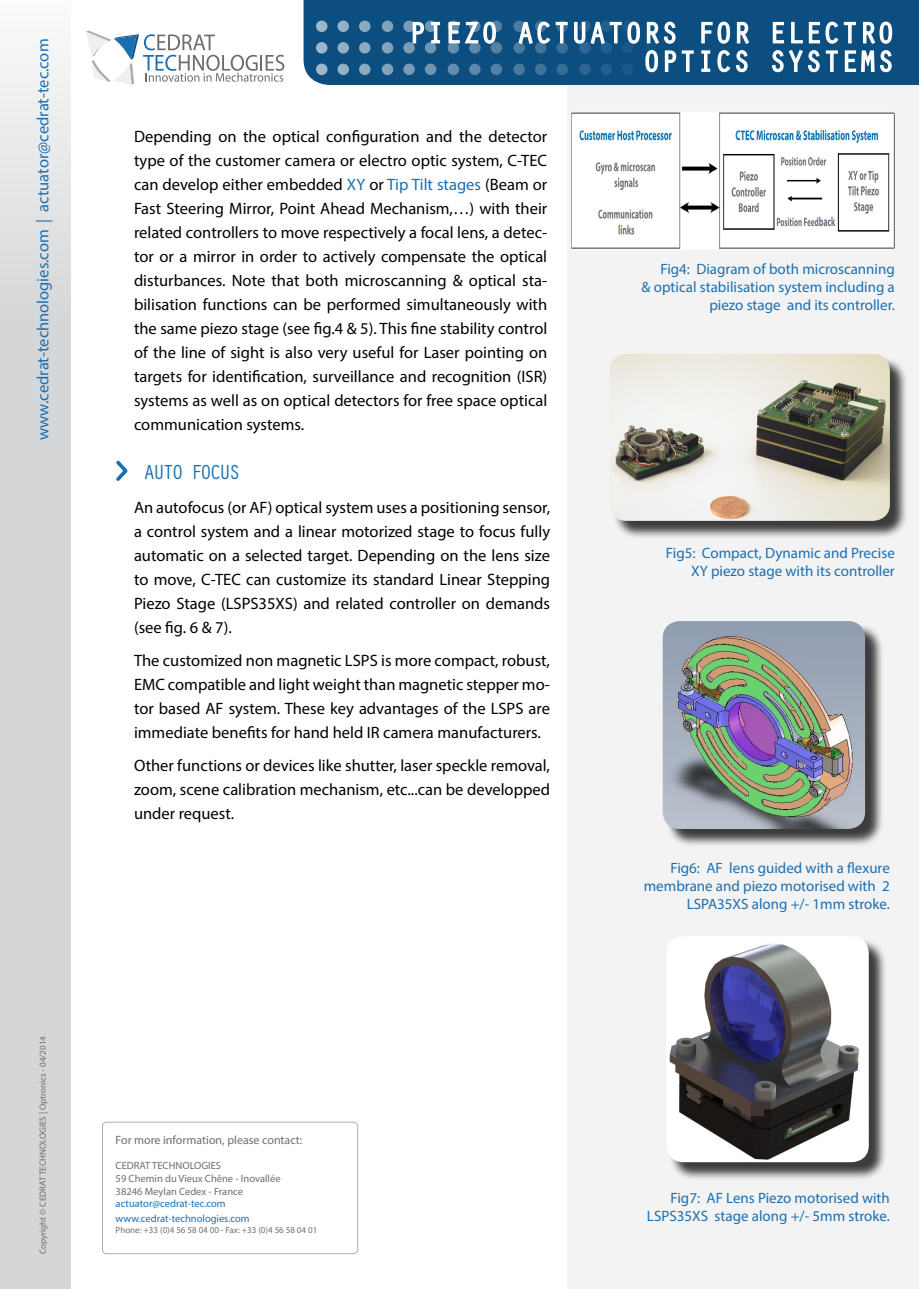
<style>
.page{position:relative;width:919px;height:1289px;background:#fff}
.page>*{position:absolute;margin:0;border:0;box-sizing:border-box;transform-origin:0 0}
.t1{font:30px/28.5px "Orator Std";color:#fff;text-align:right}
.t2{font:21px "Orator Std";letter-spacing:-.15em;color:#1a6fb2}
.t3{font:16.5px/24px "Myriad Pro";color:#000;text-align:justify}
.t4{font:16.5px "Myriad Pro";color:#1a6fb2}
.t5{font:15px/18px "Myriad Pro";color:#1a6fb2;text-align:right}
.t6{font:12px "Myriad Pro";color:#6d6e71}
.t7{font:10.5px/12.6px "Myriad Pro";color:#6d6e71}
.t8{font:10.5px/14.4px "Myriad Pro";color:#1a6fb2}
.t9{font:9px "Myriad Pro";color:#6d6e71}
.s1{color:#1a6fb2}
</style>
<div class="page">
<div style="left:568px;top:82px;width:350px;height:1206px;background:#f3f3f3"></div>
<svg style="left:0;top:54px;width:70px;height:1234px;background:#d8d9da"></svg>
<div style="left:303px;top:0;width:615px;height:85px;background:#0d4e80"></div>
<div style="left:382px;top:64px;width:11px;height:11px;background:#80a2bc;border-radius:50%"></div>
<div style="left:403px;top:64px;width:12px;height:11px;background:#779bb7;border-radius:50%"></div>
<div style="left:425px;top:64px;width:11px;height:11px;background:#6e95b3;border-radius:50%"></div>
<div style="left:382px;top:42px;width:11px;height:12px;background:#80a2bc;border-radius:50%"></div>
<svg style="left:403px;top:42px;width:12px;height:12px"></svg>
<div style="left:425px;top:42px;width:11px;height:12px;background:#6e95b3;border-radius:50%"></div>
<div style="left:382px;top:21px;width:11px;height:11px;background:#80a2bc;border-radius:50%"></div>
<div style="left:403px;top:21px;width:12px;height:11px;background:#789cb8;border-radius:50%"></div>
<svg style="left:513px;top:64px;width:12px;height:11px"></svg>
<div style="left:535px;top:64px;width:11px;height:11px;background:#40739a;border-radius:50%"></div>
<svg style="left:556px;top:64px;width:12px;height:11px"></svg>
<svg style="left:513px;top:42px;width:12px;height:12px"></svg>
<svg style="left:513px;top:21px;width:12px;height:11px"></svg>
<div style="left:645px;top:64px;width:11px;height:11px;background:#125282;border-radius:50%"></div>
<div style="left:666px;top:64px;width:12px;height:11px;background:#0d4e80;border-radius:50%"></div>
<div style="left:688px;top:64px;width:11px;height:11px;background:#0d4e80;border-radius:50%"></div>
<div style="left:688px;top:42px;width:11px;height:12px;background:#0d4e80;border-radius:50%"></div>
<div style="left:688px;top:21px;width:11px;height:11px;background:#0d4e80;border-radius:50%"></div>
<div style="left:316px;top:64px;width:11px;height:11px;background:#9db7cb;border-radius:50%"></div>
<div style="left:337px;top:64px;width:12px;height:11px;background:#93b0c6;border-radius:50%"></div>
<div style="left:359px;top:64px;width:11px;height:11px;background:#8baac2;border-radius:50%"></div>
<svg style="left:316px;top:42px;width:11px;height:12px"></svg>
<svg style="left:337px;top:42px;width:12px;height:12px"></svg>
<div style="left:359px;top:42px;width:11px;height:12px;background:#8aa9c1;border-radius:50%"></div>
<div style="left:316px;top:21px;width:11px;height:11px;background:#9db7cb;border-radius:50%"></div>
<div style="left:337px;top:21px;width:12px;height:11px;background:#93b0c6;border-radius:50%"></div>
<div style="left:359px;top:21px;width:11px;height:11px;background:#8baac2;border-radius:50%"></div>
<div style="left:447px;top:64px;width:12px;height:11px;background:#658eae;border-radius:50%"></div>
<div style="left:469px;top:64px;width:11px;height:11px;background:#5c88a9;border-radius:50%"></div>
<div style="left:490px;top:64px;width:12px;height:11px;background:#5381a4;border-radius:50%"></div>
<svg style="left:447px;top:42px;width:12px;height:12px"></svg>
<div style="left:469px;top:42px;width:11px;height:12px;background:#5c88a9;border-radius:50%"></div>
<svg style="left:490px;top:42px;width:12px;height:12px"></svg>
<div style="left:490px;top:21px;width:12px;height:11px;background:#5280a4;border-radius:50%"></div>
<div style="left:579px;top:64px;width:11px;height:11px;background:#2d6590;border-radius:50%"></div>
<svg style="left:600px;top:64px;width:12px;height:11px"></svg>
<div style="left:622px;top:64px;width:11px;height:11px;background:#1b5887;border-radius:50%"></div>
<div style="left:102px;top:1121px;width:256px;height:132px;border:1px solid #abadb0;border-radius:4px"></div>
<svg style="left:86px;top:30px;width:198px;height:55px"></svg>
<div style="left:668px;top:938px;width:219px;height:242px;background:#000;opacity:.75"></div>
<img style="left:667px;top:937px;width:201px;height:225px">
<div style="left:665px;top:623px;width:218px;height:224px;background:#000;opacity:.75"></div>
<img style="left:662px;top:621px;width:203px;height:208px">
<img style="left:571px;top:112px;width:323px;height:137px">
<div style="left:612px;top:356px;width:296px;height:183px;background:#000;opacity:.75"></div>
<img style="left:610px;top:354px;width:279px;height:167px">
<svg style="left:412px;top:21px;width:29px;height:23px"></svg>
<svg style="left:448px;top:21px;width:48px;height:24px"></svg>
<svg style="left:517px;top:12px;width:177px;height:61px;background:#326993"></svg>
<svg style="left:700px;top:21px;width:50px;height:52px;background:#517fa3"></svg>
<svg style="left:771px;top:0;width:121px;height:73px;background:#3c7098"></svg>
<svg style="left:116px;top:460px;width:12px;height:21px"></svg>
<p class="t4" style="left:33px;top:440px;width:403px;rotate:-90deg">www.cedrat-technologies.com | actuator@cedrat-tec.com</p>
<p class="t9" style="left:37px;top:1253px;width:219px;rotate:-90deg">Copyright © CEDRAT TECHNOLOGIES | Optronics - 04/2014</p>
<h1 class="t1" style="left:408px;top:17px;width:488px">PIEZO ACTUATORS FOR ELECTRO<br>OPTICS SYSTEMS</h1>
<p class="t3" style="left:134px;top:124px;width:415px">Depending on the optical configuration and the detector type of the customer camera or electro optic system, C-TEC can develop either embedded <span class="s1">XY</span> or <span class="s1">Tip Tilt stages</span> (Beam or Fast Steering Mirror, Point Ahead Mechanism,…) with their related controllers to move respectively a focal lens, a detec&shy;tor or a mirror in order to actively compensate the optical disturbances. Note that both microscanning &amp; optical sta&shy;bilisation functions can be performed simultaneously with the same piezo stage (see fig.4 &amp; 5). This fine stability control of the line of sight is also very useful for Laser pointing on targets for identification, surveillance and recognition (ISR) systems as well as on optical detectors for free space optical communication systems.</p>
<p class="t2" style="left:143px;top:457px;width:99px">AUTO FOCUS</p>
<p class="t3" style="left:134px;top:495px;width:417px">An autofocus (or AF) optical system uses a positioning sensor, a control system and a linear motorized stage to focus fully automatic on a selected target. Depending on the lens size to move, C-TEC can customize its standard Linear Stepping Piezo Stage (LSPS35XS) and related controller on demands (see fig. 6 &amp; 7).</p>
<p class="t3" style="left:134px;top:648px;width:417px">The customized non magnetic LSPS is more compact, robust, EMC compatible and light weight than magnetic stepper mo&shy;tor based AF system. These key advantages of the LSPS are immediate benefits for hand held IR camera manufacturers.</p>
<p class="t3" style="left:134px;top:753px;width:417px">Other functions or devices like shutter, laser speckle removal, zoom, scene calibration mechanism, etc...can be developped under request.</p>
<p class="t6" style="left:116px;top:1132px;width:188px">For more information, please contact:</p>
<p class="t7" style="left:116px;top:1159px;width:166px">CEDRAT TECHNOLOGIES<br>59 Chemin du Vieux Chêne - Inovallée<br>38246 Meylan Cedex - France</p>
<p class="t8" style="left:116px;top:1196px;width:136px">actuator@cedrat-tec.com www.cedrat-technologies.com</p>
<p class="t9" style="left:116px;top:1223px;width:203px">Phone: +33 (0)4 56 58 04 00 - Fax: +33 (0)4 56 58 04 01</p>
<p class="t5" style="left:641px;top:260px;width:255px">Fig4: Diagram of both microscanning<br>&amp; optical stabilisation system including a piezo stage and its controller.</p>
<p class="t5" style="left:666px;top:543px;width:230px">Fig5: Compact, Dynamic and Precise<br>XY piezo stage with its controller</p>
<p class="t5" style="left:643px;top:858px;width:247px">Fig6: AF lens guided with a flexure membrane and piezo motorised with 2<br>LSPA35XS along +/- 1mm stroke.</p>
<p class="t5" style="left:647px;top:1188px;width:244px">Fig7: AF Lens Piezo motorised with<br>LSPS35XS stage along +/- 5mm stroke.</p>
</div>
